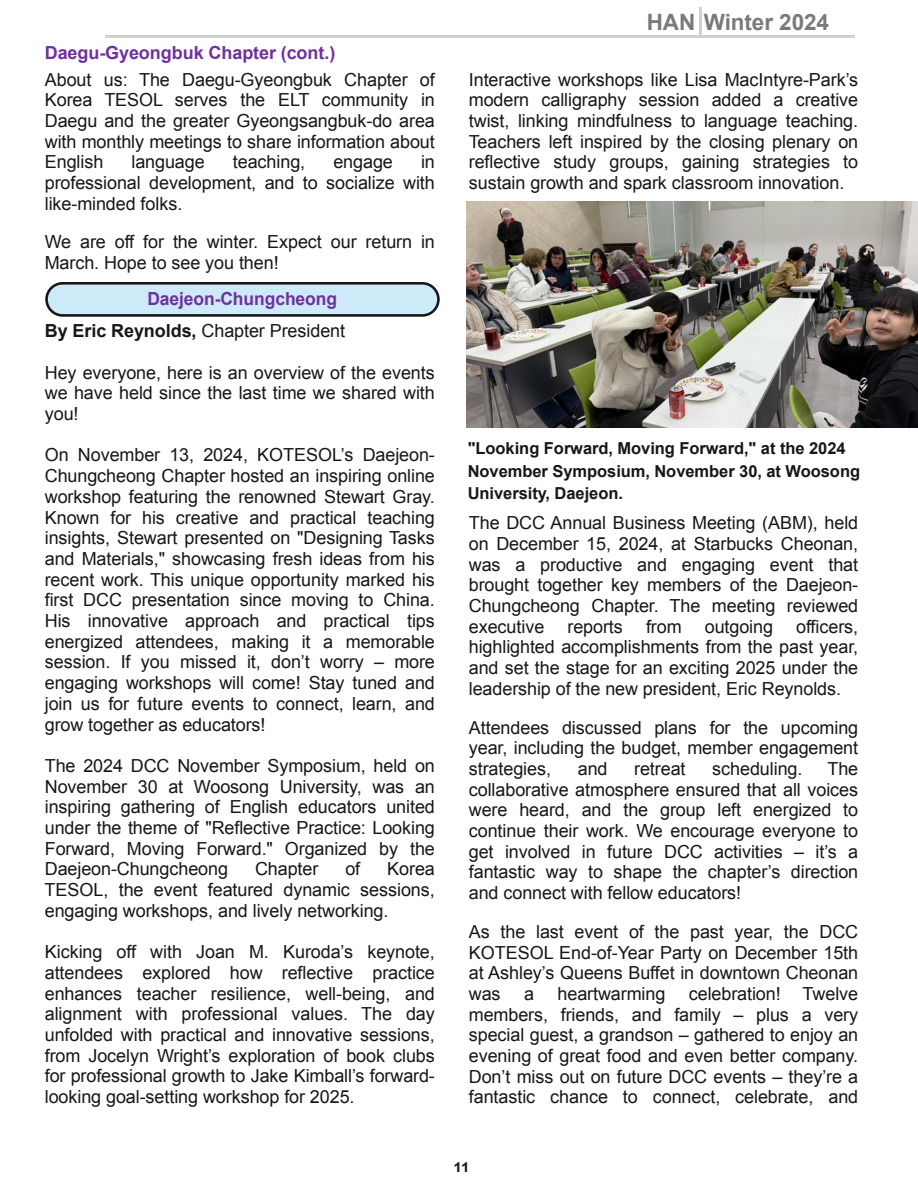
<style>
.page{position:relative;width:918px;height:1188px;background:#fff}
.page>*{position:absolute;margin:0;border:0;box-sizing:border-box;transform-origin:0 0}
.t1{font:700 22.5px "Arial";letter-spacing:-.005em;color:#7b7a7a}
.t2{font:18px/20.7px "Arial";letter-spacing:-.005em;color:#181715;text-align:justify}
.t3{font:700 18px "Arial";color:#7030a0}
.t4{font:700 16.5px/22.5px "Arial";color:#181715}
.t5{font:700 13.5px "Arial";color:#181715;scale:1.12 1}
.s1{font-weight:700}
</style>
<div class="page">
<hr style="left:701px;top:36px;width:153px;height:2px;background:#d0d0d0">
<hr style="left:699px;top:8px;width:2px;height:28px;background:#d0d0d0">
<hr style="left:105px;top:36px;width:594px;height:2px;background:#d0d0d0">
<img style="left:467px;top:202px;width:451px;height:226px">
<div style="left:47px;top:283px;width:391px;height:32px;background:#cdeaf9;border-radius:16px"></div>
<div style="left:45px;top:282px;width:395px;height:35px;border:3px solid #181715;border-radius:16px"></div>
<p class="t3" style="left:45px;top:42px;width:292px">Daegu-Gyeongbuk Chapter (cont.)</p>
<p class="t2" style="left:45px;top:69px;width:392px">About us: The Daegu-Gyeongbuk Chapter of Korea TESOL serves the ELT community in Daegu and the greater Gyeongsangbuk-do area with monthly meetings to share information about English</p>
<p class="t2" style="left:45px;top:152px;width:392px;text-indent:376px">in professional development, and to socialize with like-minded folks.</p>
<p class="t2" style="left:45px;top:232px;width:392px">We are off for the winter. Expect our return in<br>March. Hope to see you then!</p>
<p class="t2" style="left:131px;top:152px;width:75px">language</p>
<p class="t2" style="left:233px;top:152px;width:74px">teaching,</p>
<p class="t2" style="left:333px;top:152px;width:61px">engage</p>
<p class="t3" style="left:147px;top:289px;width:191px">Daejeon-Chungcheong</p>
<p class="t2" style="left:45px;top:321px;width:302px"><span class="s1">By Eric Reynolds,</span> Chapter President</p>
<p class="t2" style="left:45px;top:362px;width:392px">Hey everyone, here is an overview of the events we have held since the last time we shared with you!</p>
<p class="t2" style="left:45px;top:445px;width:392px">On November 13, 2024, KOTESOL’s Daejeon-Chungcheong Chapter hosted an inspiring online workshop featuring the renowned Stewart Gray.<br>Known for his creative and practical teaching insights, Stewart presented on "Designing Tasks and Materials," showcasing fresh ideas from his recent work. This unique opportunity marked his first DCC presentation since moving to China.<br>His innovative approach and practical tips energized attendees, making it a memorable session. If you missed it, don’t worry – more engaging workshops will come! Stay tuned and join us for future events to connect, learn, and grow together as educators!</p>
<p class="t2" style="left:45px;top:755px;width:392px">The 2024 DCC November Symposium, held on November 30 at Woosong University, was an inspiring gathering of English educators united under the theme of "Reflective Practice: Looking Forward, Moving Forward." Organized by the Daejeon-Chungcheong</p>
<p class="t2" style="left:255px;top:859px;width:65px">Chapter</p>
<p class="t2" style="left:345px;top:859px;width:16px">of</p>
<p class="t2" style="left:45px;top:859px;width:392px;text-indent:343px">Korea TESOL, the event featured dynamic sessions, engaging workshops, and lively networking.</p>
<p class="t2" style="left:45px;top:942px;width:392px">Kicking off with Joan M. Kuroda’s keynote, attendees explored how reflective practice enhances teacher resilience, well-being, and alignment with professional values. The day unfolded with practical and innovative sessions, from Jocelyn Wright’s exploration of book clubs for professional growth to Jake Kimball’s forward&shy;looking goal-setting workshop for 2025.</p>
<p class="t1" style="left:647px;top:10px;width:184px">HAN Winter 2024</p>
<p class="t2" style="left:469px;top:69px;width:391px">Interactive workshops like Lisa MacIntyre-Park’s modern calligraphy session added a creative twist, linking mindfulness to language teaching.<br>Teachers left inspired by the closing plenary on reflective study groups, gaining strategies to sustain growth and spark classroom innovation.</p>
<p class="t4" style="left:468px;top:437px;width:394px">"Looking Forward, Moving Forward," at the 2024<br>November Symposium, November 30, at Woosong<br>University, Daejeon.</p>
<p class="t2" style="left:469px;top:513px;width:391px">The DCC Annual Business Meeting (ABM), held on December 15, 2024, at Starbucks Cheonan, was a productive and engaging event that brought together key members of the Daejeon-Chungcheong Chapter. The meeting reviewed executive</p>
<p class="t2" style="left:469px;top:616px;width:391px;text-indent:327px">officers, highlighted accomplishments from the past year, and set the stage for an exciting 2025 under the leadership of the new president, Eric Reynolds.</p>
<p class="t2" style="left:469px;top:717px;width:391px">Attendees discussed plans for the upcoming year, including the budget, member engagement strategies,</p>
<p class="t2" style="left:567px;top:616px;width:57px">reports</p>
<p class="t2" style="left:646px;top:616px;width:37px">from</p>
<p class="t2" style="left:705px;top:616px;width:70px">outgoing</p>
<p class="t2" style="left:469px;top:758px;width:391px;text-indent:359px">The collaborative atmosphere ensured that all voices were heard, and the group left energized to continue their work. We encourage everyone to get involved in future DCC activities – it’s a fantastic way to shape the chapter’s direction and connect with fellow educators!</p>
<p class="t2" style="left:469px;top:921px;width:391px">As the last event of the past year, the DCC KOTESOL End-of-Year Party on December 15th at Ashley’s Queens Buffet in downtown Cheonan was</p>
<p class="t2" style="left:578px;top:758px;width:31px">and</p>
<p class="t2" style="left:634px;top:758px;width:53px">retreat</p>
<p class="t2" style="left:712px;top:758px;width:92px">scheduling.</p>
<p class="t2" style="left:469px;top:983px;width:391px;text-indent:220px">celebration! Twelve members, friends, and family – plus a very special guest, a grandson – gathered to enjoy an evening of great food and even better company.<br>Don’t miss out on future DCC events – they’re a fantastic chance to connect, celebrate, and</p>
<p class="t2" style="left:524px;top:983px;width:12px">a</p>
<p class="t2" style="left:558px;top:983px;width:109px">heartwarming</p>
<p class="t5" style="left:454px;top:1160px;width:16px">11</p>
</div>
